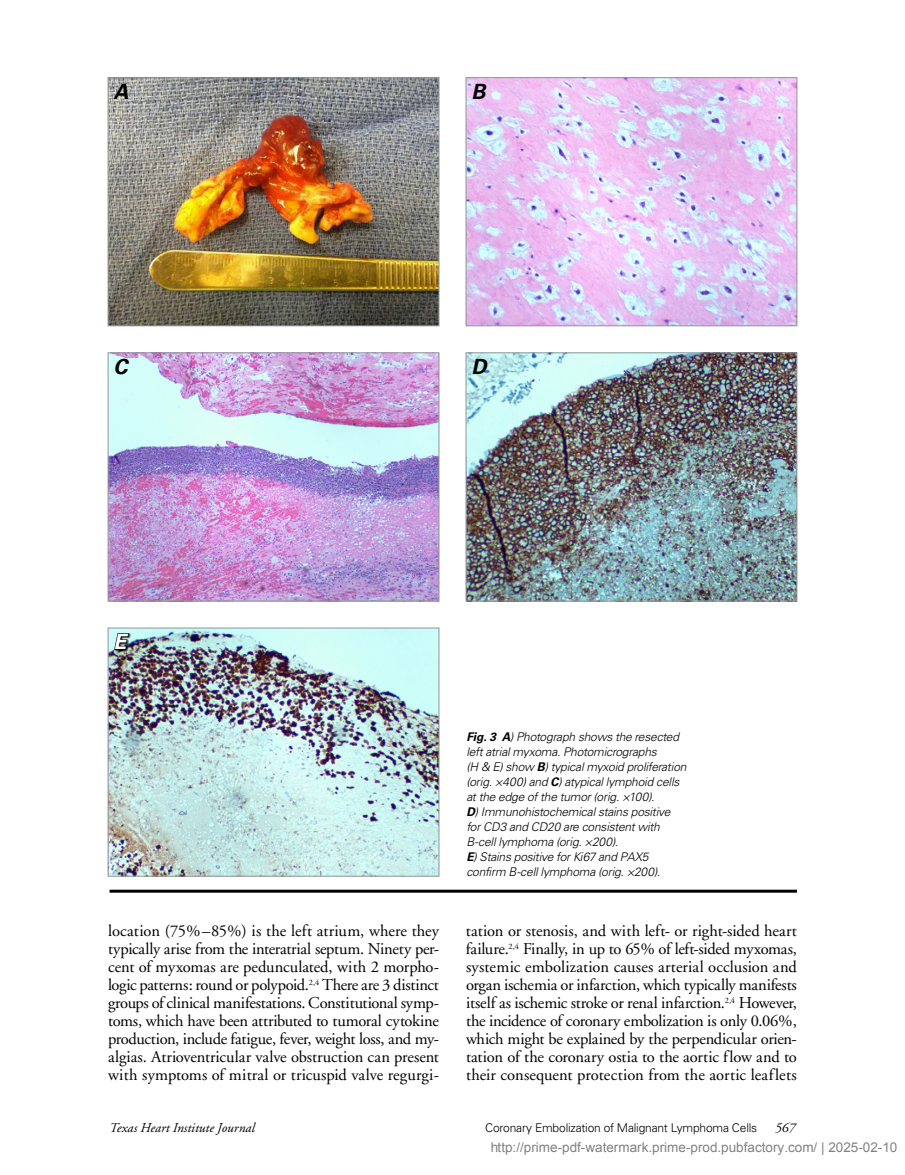
<style>
.page{position:relative;width:905px;height:1175px;background:#fff}
.page>*{position:absolute;margin:0;border:0;box-sizing:border-box;transform-origin:0 0}
.t1{font:italic 700 21px "Univers LT";color:#000}
.t2{font:italic 700 21px "Univers LT";color:#fff}
.t3{font:16.5px/18px "Adobe Garamond";letter-spacing:.005em;color:#000;text-align:justify}
.t4{font:13.5px "Arial";color:rgb(0 0 0/.5)}
.t5{font:italic 13.5px "Adobe Garamond";color:#000}
.t6{font:italic 300 12px/15px "Univers LT";letter-spacing:-.015em;color:#000}
.t7{font:300 12px "Univers LT";letter-spacing:-.015em;color:#000}
.s1{font-weight:700}
</style>
<div class="page">
<img style="left:110px;top:79px;width:327px;height:245px">
<div style="left:108px;top:77px;width:331px;height:249px;border:1px solid #939598"></div>
<img style="left:467px;top:79px;width:328px;height:245px">
<div style="left:465px;top:77px;width:332px;height:249px;border:1px solid #939598"></div>
<img style="left:110px;top:354px;width:327px;height:245px">
<div style="left:108px;top:352px;width:331px;height:249px;border:1px solid #939598"></div>
<hr style="left:110px;top:889px;width:686px;height:3px;background:#000">
<img style="left:467px;top:354px;width:328px;height:245px">
<div style="left:465px;top:352px;width:332px;height:249px;border:1px solid #939598"></div>
<img style="left:110px;top:629px;width:327px;height:245px">
<div style="left:108px;top:627px;width:331px;height:249px;border:1px solid #939598"></div>
<div style="left:114px;top:633px;width:18px;height:20px;background:#000;opacity:.75"></div>
<svg style="left:113px;top:632px;width:17px;height:19px"></svg>
<p class="t1" style="left:113px;top:79px;width:17px">A</p>
<p class="t1" style="left:471px;top:79px;width:16px">B</p>
<p class="t1" style="left:113px;top:354px;width:16px">C</p>
<p class="t1" style="left:471px;top:354px;width:17px">D</p>
<p class="t2" style="left:113px;top:629px;width:14px">E</p>
<p class="t6" style="left:466px;top:729px;width:222px"><span class="s1">Fig. 3 A</span>) Photograph shows the resected left atrial myxoma. Photomicrographs<br>(H &amp; E) show <span class="s1">B</span>) typical myxoid proliferation (orig. ×400) and <span class="s1">C</span>) atypical lymphoid cells at the edge of the tumor (orig. ×100).<br><span class="s1">D</span>) Immunohistochemical stains positive for CD3 and CD20 are consistent with B-cell lymphoma (orig. ×200).<br><span class="s1">E</span>) Stains positive for Ki67 and PAX5 confirm B-cell lymphoma (orig. ×200).</p>
<p class="t3" style="left:108px;top:922px;width:332px">location (75%–85%) is the left atrium, where they typically arise from the interatrial septum. Ninety per&shy;cent of myxomas are pedunculated, with 2 morpho&shy;logic patterns: round or polypoid.<sup>2,4</sup> There are 3 distinct groups of clinical manifestations. Constitutional symp&shy;toms, which have been attributed to tumoral cytokine production, include fatigue, fever, weight loss, and my&shy;algias. Atrioventricular valve obstruction can present with symptoms of mitral or tricuspid valve regurgi-</p>
<p class="t3" style="left:466px;top:922px;width:332px">tation or stenosis, and with left- or right-sided heart failure.<sup>2,4</sup> Finally, in up to 65% of left-sided myxomas, systemic embolization causes arterial occlusion and organ ischemia or infarction, which typically manifests itself as ischemic stroke or renal infarction.<sup>2,4</sup> However, the incidence of coronary embolization is only 0.06%, which might be explained by the perpendicular orien&shy;tation of the coronary ostia to the aortic flow and to their consequent protection from the aortic leaflets</p>
<p class="t5" style="left:110px;top:1120px;width:147px">Texas Heart Institute Journal</p>
<p class="t7" style="left:485px;top:1120px;width:274px">Coronary Embolization of Malignant Lymphoma Cells</p>
<p class="t5" style="left:775px;top:1120px;width:22px">567</p>
<p class="t4" style="left:490px;top:1140px;width:409px">http://prime-pdf-watermark.prime-prod.pubfactory.com/ | 2025-02-10</p>
</div>
